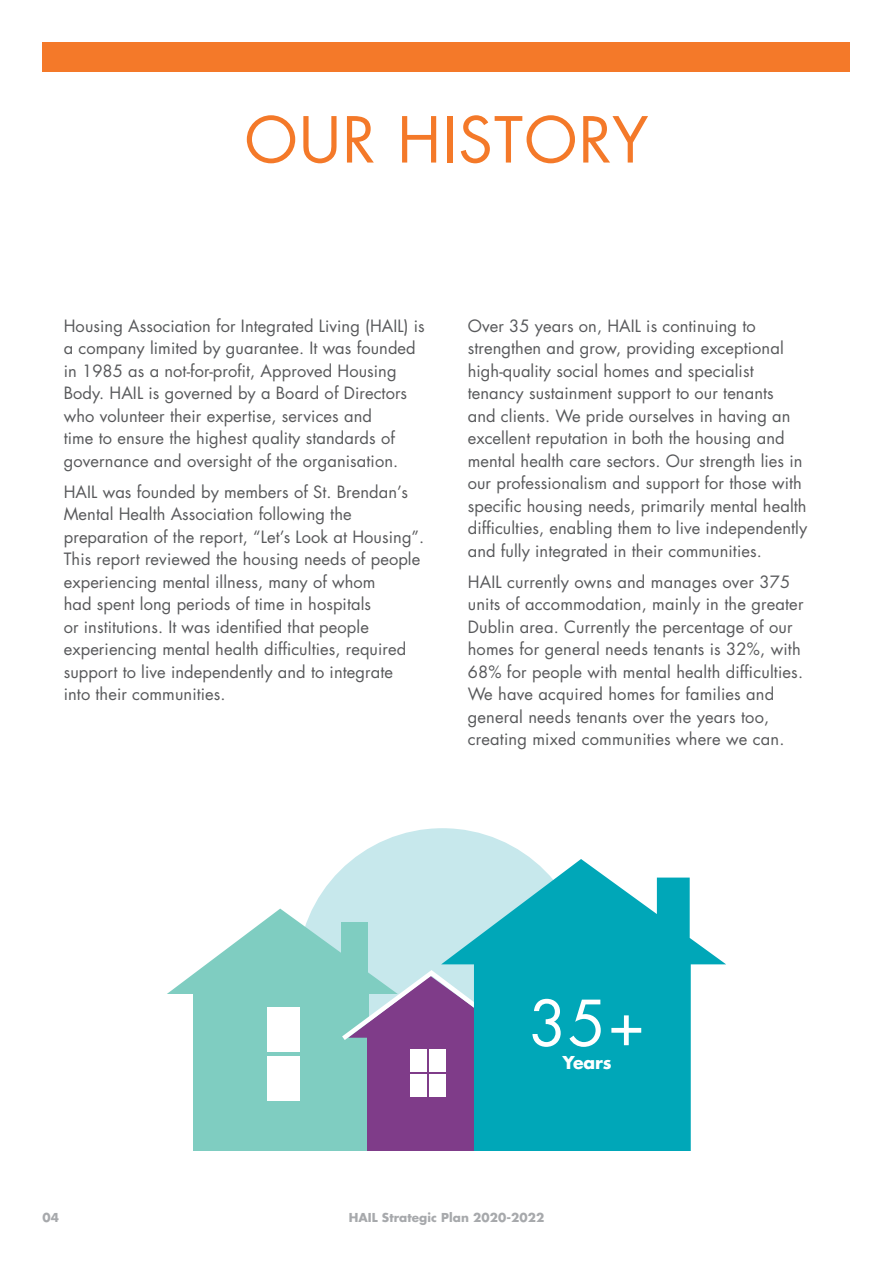
<style>
.page{position:relative;width:893px;height:1263px;background:#fff}
.page>*{position:absolute;margin:0;border:0;box-sizing:border-box;transform-origin:0 0}
.t1{font:61.65px "Futura LT";letter-spacing:.02em;color:#f47929}
.t2{font:61.65px "Futura LT";color:#fff}
.t3{font:700 17.25px "Futura LT";letter-spacing:-.005em;color:#fff}
.t4{font:16.5px/22.5px "Futura LT";letter-spacing:.005em;color:#58595b}
.t5{font:700 12px "Futura LT";letter-spacing:.005em;color:#a7a9ac}
</style>
<div class="page">
<div style="left:297px;top:828px;width:290px;height:290px;background:#c7e8ec;border-radius:50%"></div>
<div style="left:193px;top:975px;width:176px;height:176px;background:#7fcdc1"></div>
<div style="left:267px;top:1007px;width:32px;height:44px;background:#fff"></div>
<div style="left:267px;top:1056px;width:32px;height:44px;background:#fff"></div>
<div style="left:367px;top:1024px;width:128px;height:127px;background:#7f3c89"></div>
<div style="left:411px;top:1049px;width:16px;height:22px;background:#fff"></div>
<div style="left:430px;top:1049px;width:16px;height:22px;background:#fff"></div>
<div style="left:411px;top:1074px;width:16px;height:22px;background:#fff"></div>
<div style="left:430px;top:1074px;width:16px;height:22px;background:#fff"></div>
<svg style="left:167px;top:908px;width:274px;height:136px"></svg>
<div style="left:43px;top:43px;width:807px;height:29px;background:#f47929"></div>
<svg style="left:441px;top:859px;width:285px;height:292px;fill:#00a7b8"></svg>
<h1 class="t1" style="left:244px;top:101px;width:405px">OUR HISTORY</h1>
<p class="t4" style="left:64px;top:315px;width:362px">Housing Association for Integrated Living (HAIL) is a company limited by guarantee. It was founded in 1985 as a not-for-profit, Approved Housing Body. HAIL is governed by a Board of Directors who volunteer their expertise, services and<br>time to ensure the highest quality standards of governance and oversight of the organisation.</p>
<p class="t4" style="left:64px;top:481px;width:362px">HAIL was founded by members of St. Brendan’s Mental Health Association following the preparation of the report, “Let’s Look at Housing”.<br>This report reviewed the housing needs of people experiencing mental illness, many of whom<br>had spent long periods of time in hospitals<br>or institutions. It was identified that people experiencing mental health difficulties, required support to live independently and to integrate<br>into their communities.</p>
<p class="t4" style="left:468px;top:315px;width:341px">Over 35 years on, HAIL is continuing to strengthen and grow, providing exceptional high-quality social homes and specialist tenancy sustainment support to our tenants<br>and clients. We pride ourselves in having an excellent reputation in both the housing and mental health care sectors. Our strength lies in our professionalism and support for those with specific housing needs, primarily mental health difficulties, enabling them to live independently and fully integrated in their communities.</p>
<p class="t4" style="left:468px;top:571px;width:337px">HAIL currently owns and manages over 375 units of accommodation, mainly in the greater Dublin area. Currently the percentage of our homes for general needs tenants is 32%, with 68% for people with mental health difficulties.<br>We have acquired homes for families and general needs tenants over the years too, creating mixed communities where we can.</p>
<h1 class="t2" style="left:529px;top:984px;width:118px">35+</h1>
<p class="t3" style="left:562px;top:1050px;width:51px">Years</p>
<p class="t5" style="left:43px;top:1209px;width:18px">04</p>
<p class="t5" style="left:349px;top:1209px;width:197px">HAIL Strategic Plan 2020-2022</p>
</div>
